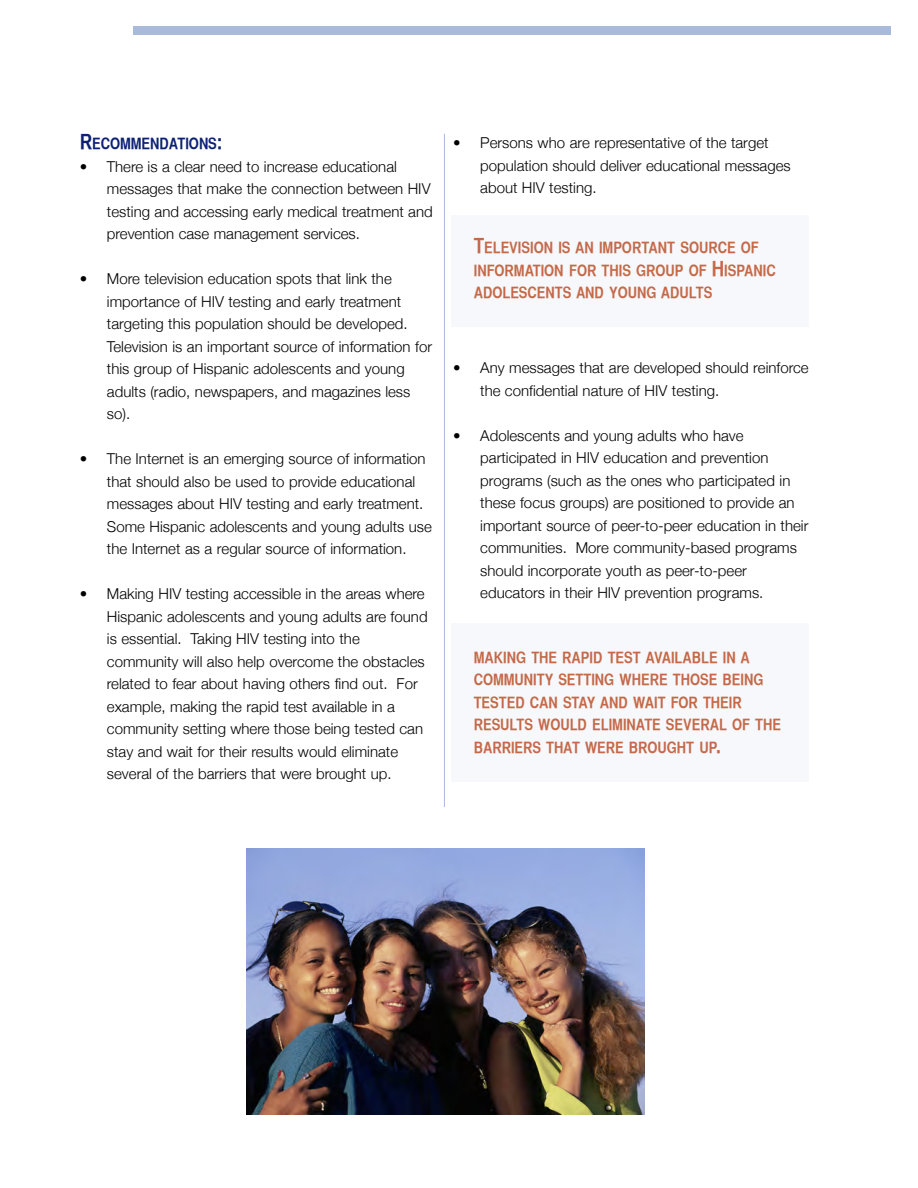
<style>
.page{position:relative;width:918px;height:1188px;background:#fff}
.page>*{position:absolute;margin:0;border:0;box-sizing:border-box;transform-origin:0 0}
.t1{font:700 15.75px/22.5px "Helvetica CY";color:#c56949}
.t2{font:700 15.75px "Helvetica CY";color:#0c2173}
.t3{font:300 15px/22.5px "Helvetica Neue";color:#000}
.s1{font-size:21px}
</style>
<div class="page">
<hr style="left:444px;top:134px;width:1px;height:994px;background:#a9bada">
<div style="left:134px;top:27px;width:757px;height:8px;background:#a9bada"></div>
<div style="left:451px;top:215px;width:358px;height:112px;background:#f6f8fb"></div>
<div style="left:451px;top:624px;width:358px;height:158px;background:#f6f8fb"></div>
<img style="left:247px;top:849px;width:398px;height:266px">
<p class="t2" style="left:80px;top:138px;width:144px"><span class="s1">R</span>ECOMMENDATIONS<span class="s1">:</span></p>
<p class="t3" style="left:107px;top:155px;width:327px;text-indent:-27px">• There is a clear need to increase educational messages that make the connection between HIV testing and accessing early medical treatment and prevention case management services.</p>
<p class="t3" style="left:107px;top:267px;width:327px;text-indent:-27px">• More television education spots that link the importance of HIV testing and early treatment targeting this population should be developed.<br>Television is an important source of information for this group of Hispanic adolescents and young adults (radio, newspapers, and magazines less so).</p>
<p class="t3" style="left:107px;top:447px;width:327px;text-indent:-27px">• The Internet is an emerging source of information that should also be used to provide educational messages about HIV testing and early treatment.<br>Some Hispanic adolescents and young adults use the Internet as a regular source of information.</p>
<p class="t3" style="left:107px;top:582px;width:322px;text-indent:-27px">• Making HIV testing accessible in the areas where Hispanic adolescents and young adults are found is essential. Taking HIV testing into the community will also help overcome the obstacles related to fear about having others find out. For example, making the rapid test available in a community setting where those being tested can stay and wait for their results would eliminate several of the barriers that were brought up.</p>
<p class="t3" style="left:480px;top:131px;width:312px;text-indent:-27px">• Persons who are representative of the target population should deliver educational messages about HIV testing.</p>
<p class="t1" style="left:474px;top:238px;width:303px"><span class="s1">T</span>ELEVISION IS AN IMPORTANT SOURCE OF<br>INFORMATION FOR THIS GROUP OF <span class="s1">H</span>ISPANIC<br>ADOLESCENTS AND YOUNG ADULTS</p>
<p class="t3" style="left:480px;top:356px;width:330px;text-indent:-27px">• Any messages that are developed should reinforce the confidential nature of HIV testing.</p>
<p class="t3" style="left:480px;top:424px;width:330px;text-indent:-27px">• Adolescents and young adults who have participated in HIV education and prevention programs (such as the ones who participated in these focus groups) are positioned to provide an important source of peer-to-peer education in their communities. More community-based programs should incorporate youth as peer-to-peer educators in their HIV prevention programs.</p>
<p class="t1" style="left:474px;top:648px;width:309px">MAKING THE RAPID TEST AVAILABLE IN A COMMUNITY SETTING WHERE THOSE BEING TESTED CAN STAY AND WAIT FOR THEIR RESULTS WOULD ELIMINATE SEVERAL OF THE BARRIERS THAT WERE BROUGHT UP<span class="s1">.</span></p>
</div>
